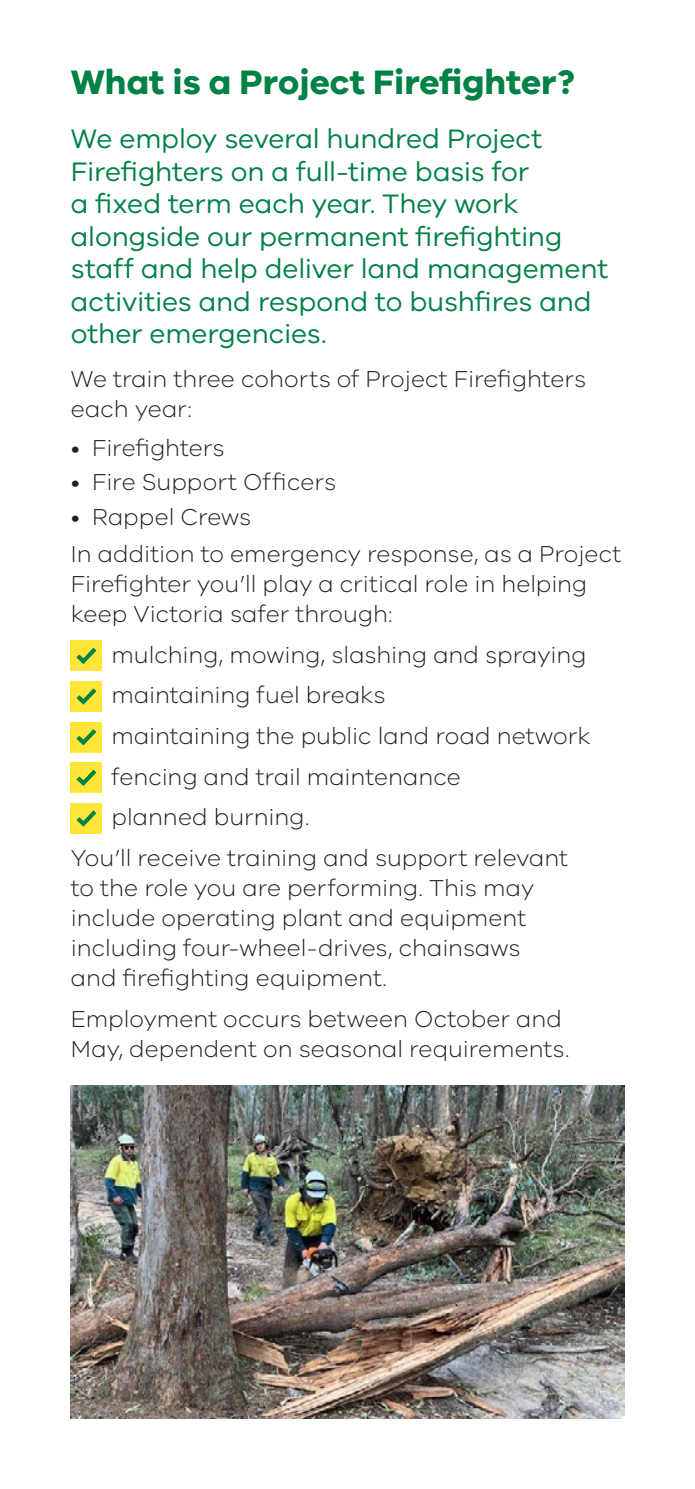
<style>
.page{position:relative;width:695px;height:1489px;background:#fff}
.page>*{position:absolute;margin:0;border:0;box-sizing:border-box;transform-origin:0 0}
.t1{font:700 35px "VIC";color:#008145}
.t2{font:27.5px/32.5px "VIC";letter-spacing:-.005em;color:#008145}
.t3{font:300 23.75px/30px "VIC";color:#231f20}
</style>
<div class="page">
<div style="left:71px;top:641px;width:31px;height:30px;background:#ffe639"></div>
<svg style="left:77px;top:648px;width:19px;height:16px"></svg>
<div style="left:71px;top:681px;width:31px;height:30px;background:#ffe639"></div>
<svg style="left:77px;top:688px;width:19px;height:16px"></svg>
<div style="left:71px;top:722px;width:31px;height:30px;background:#ffe639"></div>
<svg style="left:77px;top:729px;width:19px;height:16px"></svg>
<div style="left:71px;top:762px;width:31px;height:30px;background:#ffe639"></div>
<svg style="left:77px;top:769px;width:19px;height:17px"></svg>
<div style="left:71px;top:803px;width:31px;height:30px;background:#ffe639"></div>
<svg style="left:77px;top:810px;width:19px;height:16px"></svg>
<img style="left:71px;top:1085px;width:553px;height:332px">
<h1 class="t1" style="left:71px;top:61px;width:506px">What is a Project Firefighter?</h1>
<p class="t2" style="left:71px;top:122px;width:539px">We employ several hundred Project Firefighters on a full-time basis for<br>a fixed term each year. They work alongside our permanent firefighting staff and help deliver land management activities and respond to bushfires and other emergencies.</p>
<p class="t3" style="left:71px;top:363px;width:516px">We train three cohorts of Project Firefighters each year:</p>
<p class="t3" style="left:71px;top:432px;width:155px">• Firefighters</p>
<p class="t3" style="left:71px;top:466px;width:267px">• Fire Support Officers</p>
<p class="t3" style="left:71px;top:497px;width:552px;line-height:37px">• Rappel Crews<br>In addition to emergency response, as a Project</p>
<p class="t3" style="left:71px;top:568px;width:518px">Firefighter you’ll play a critical role in helping keep Victoria safer through:</p>
<p class="t3" style="left:111px;top:638px;width:476px">mulching, mowing, slashing and spraying</p>
<p class="t3" style="left:111px;top:679px;width:275px">maintaining fuel breaks</p>
<p class="t3" style="left:111px;top:720px;width:480px">maintaining the public land road network</p>
<p class="t3" style="left:111px;top:760px;width:351px">fencing and trail maintenance</p>
<p class="t3" style="left:111px;top:801px;width:199px">planned burning.</p>
<p class="t3" style="left:71px;top:842px;width:498px">You’ll receive training and support relevant</p>
<p class="t3" style="left:71px;top:872px;width:464px">to the role you are performing. This may include operating plant and equipment including four-wheel-drives, chainsaws and firefighting equipment.</p>
<p class="t3" style="left:71px;top:1002px;width:500px">Employment occurs between October and<br>May, dependent on seasonal requirements.</p>
</div>
